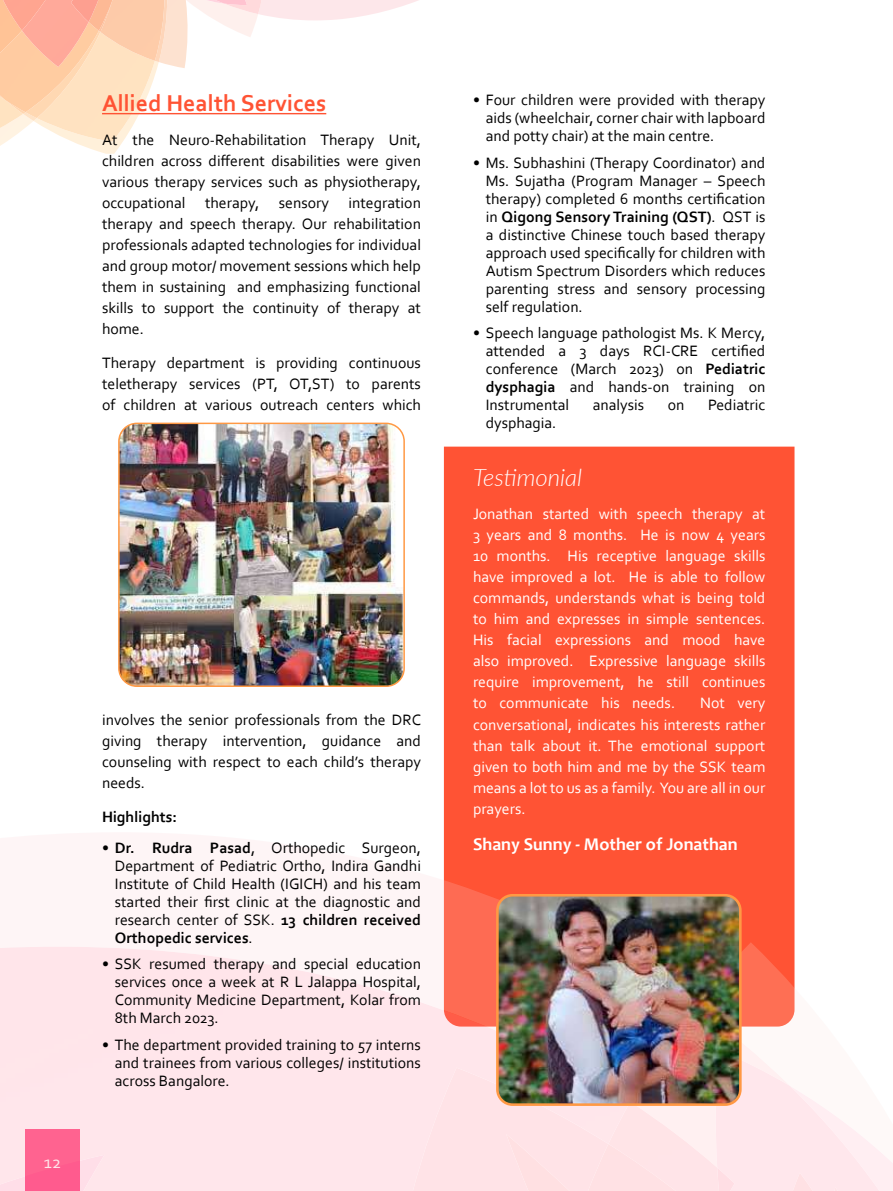
<style>
.page{position:relative;width:893px;height:1191px;background:#fff}
.page>*{position:absolute;margin:0;border:0;box-sizing:border-box;transform-origin:0 0}
.t1{font:700 24px "Corbel";color:#ff5334}
.t2{font:italic 300 24px "Lato";color:#fff}
.t3{font:700 18px "Candara";color:#fff}
.t4{font:18px "Corbel";color:#fff}
.t5{font:15.75px/18px "Corbel";color:#000;text-align:justify}
.t6{font:15.75px/21px "Corbel";color:#fff;text-align:justify}
.t7{font:700 15.75px "Corbel";color:#000}
.s1{font-weight:700}
</style>
<div class="page">
<div style="left:444px;top:446px;width:350px;height:496px;background:#ff5334"></div>
<svg style="left:443px;top:832px;width:252px;height:114px"></svg>
<img style="left:0;top:946px;width:496px;height:245px">
<div style="left:412px;top:1067px;width:196px;height:124px;background:#ffe3e7"></div>
<svg style="left:742px;top:942px;width:53px;height:79px"></svg>
<img style="left:742px;top:1005px;width:48px;height:44px">
<img style="left:608px;top:1106px;width:107px;height:85px">
<div style="left:587px;top:1143px;width:92px;height:48px;background:#ffe3e7"></div>
<img style="left:0;top:1154px;width:104px;height:37px">
<img style="left:717px;top:1167px;width:18px;height:24px">
<svg style="left:834px;top:1186px;width:5px;height:5px"></svg>
<img style="left:792px;top:1172px;width:22px;height:19px">
<div style="left:506px;top:1134px;width:66px;height:57px;background:#ffe3e7"></div>
<svg style="left:0;top:0;width:419px;height:154px"></svg>
<img style="left:99px;top:31px;width:13px;height:1px">
<img style="left:89px;top:0;width:24px;height:31px">
<img style="left:0;top:0;width:22px;height:54px">
<img style="left:22px;top:0;width:67px;height:67px">
<img style="left:71px;top:0;width:28px;height:22px">
<img style="left:2px;top:0;width:45px;height:31px">
<hr style="left:102px;top:113px;width:224px;height:1px;background:#ff5334">
<img style="left:497px;top:895px;width:243px;height:209px">
<div style="left:496px;top:894px;width:246px;height:212px;border:3px solid #f94;border-radius:15px"></div>
<img style="left:121px;top:425px;width:281px;height:261px">
<div style="left:118px;top:422px;width:287px;height:265px;border:2px solid #f94;border-radius:18px"></div>
<h1 class="t1" style="left:102px;top:89px;width:226px">Allied Health Services</h1>
<p class="t5" style="left:102px;top:129px;width:320px;line-height:21px">At the Neuro-Rehabilitation Therapy Unit, children across different disabilities were given various therapy services such as physiotherapy, occupational therapy, sensory integration therapy and speech therapy. Our rehabilitation professionals adapted technologies for individual and group motor/ movement sessions which help them in sustaining and emphasizing functional skills to support the continuity of therapy at home.</p>
<p class="t5" style="left:102px;top:352px;width:320px;line-height:21px">Therapy department is providing continuous teletherapy services (PT, OT,ST) to parents of children at various outreach centers which</p>
<p class="t4" style="left:44px;top:1151px;width:19px">12</p>
<p class="t5" style="left:102px;top:709px;width:320px;line-height:21px">involves the senior professionals from the DRC giving therapy intervention, guidance and counseling with respect to each child’s therapy needs.</p>
<p class="t7" style="left:102px;top:807px;width:77px">Highlights:</p>
<p class="t5" style="left:115px;top:838px;width:308px;text-indent:-13px"><span class="s1">• Dr. Rudra Pasad</span>, Orthopedic Surgeon, Department of Pediatric Ortho, Indira Gandhi Institute of Child Health (IGICH) and his team started their first clinic at the diagnostic and research center of SSK. <span class="s1">13 children received Orthopedic services</span>.</p>
<p class="t5" style="left:115px;top:954px;width:308px;text-indent:-13px">• SSK resumed therapy and special education services once a week at R L Jalappa Hospital, Community Medicine Department, Kolar from 8th March 2023.</p>
<p class="t5" style="left:115px;top:1035px;width:308px;text-indent:-13px">• The department provided training to 57 interns and trainees from various colleges/ institutions across Bangalore.</p>
<p class="t5" style="left:486px;top:91px;width:281px;text-indent:-13px">• Four children were provided with therapy aids (wheelchair, corner chair with lapboard and potty chair) at the main centre.</p>
<p class="t5" style="left:486px;top:153px;width:281px;text-indent:-13px">• Ms. Subhashini (Therapy Coordinator) and Ms. Sujatha (Program Manager – Speech therapy) completed 6 months certification in <span class="s1">Qigong Sensory Training (QST)</span>. QST is a distinctive Chinese touch based therapy approach used specifically for children with Autism Spectrum Disorders which reduces parenting stress and sensory processing self regulation.</p>
<p class="t5" style="left:486px;top:324px;width:281px;text-indent:-13px">• Speech language pathologist Ms. K Mercy, attended a 3 days RCI-CRE certified conference (March 2023) on <span class="s1">Pediatric dysphagia</span> and hands-on training on Instrumental</p>
<p class="t5" style="left:593px;top:396px;width:53px">analysis</p>
<p class="t5" style="left:668px;top:396px;width:18px">on</p>
<p class="t5" style="left:708px;top:396px;width:59px">Pediatric</p>
<p class="t5" style="left:486px;top:414px;width:72px">dysphagia.</p>
<h1 class="t2" style="left:473px;top:460px;width:111px">Testimonial</h1>
<p class="t6" style="left:473px;top:503px;width:294px">Jonathan started with speech therapy at 3 years and 8 months. He is now 4 years 10 months. His receptive language skills have improved a lot. He is able to follow commands, understands what is being told to him and expresses in simple sentences.<br>His facial expressions and mood have also improved. Expressive language skills require improvement, he still continues to communicate his needs.</p>
<p class="t6" style="left:473px;top:692px;width:294px;text-indent:227px">Not very conversational, indicates his interests rather than talk about it. The emotional support given to both him and me by the SSK team means a lot to us as a family. You are all in our prayers.</p>
<p class="t3" style="left:473px;top:833px;width:266px">Shany Sunny - Mother of Jonathan</p>
</div>
